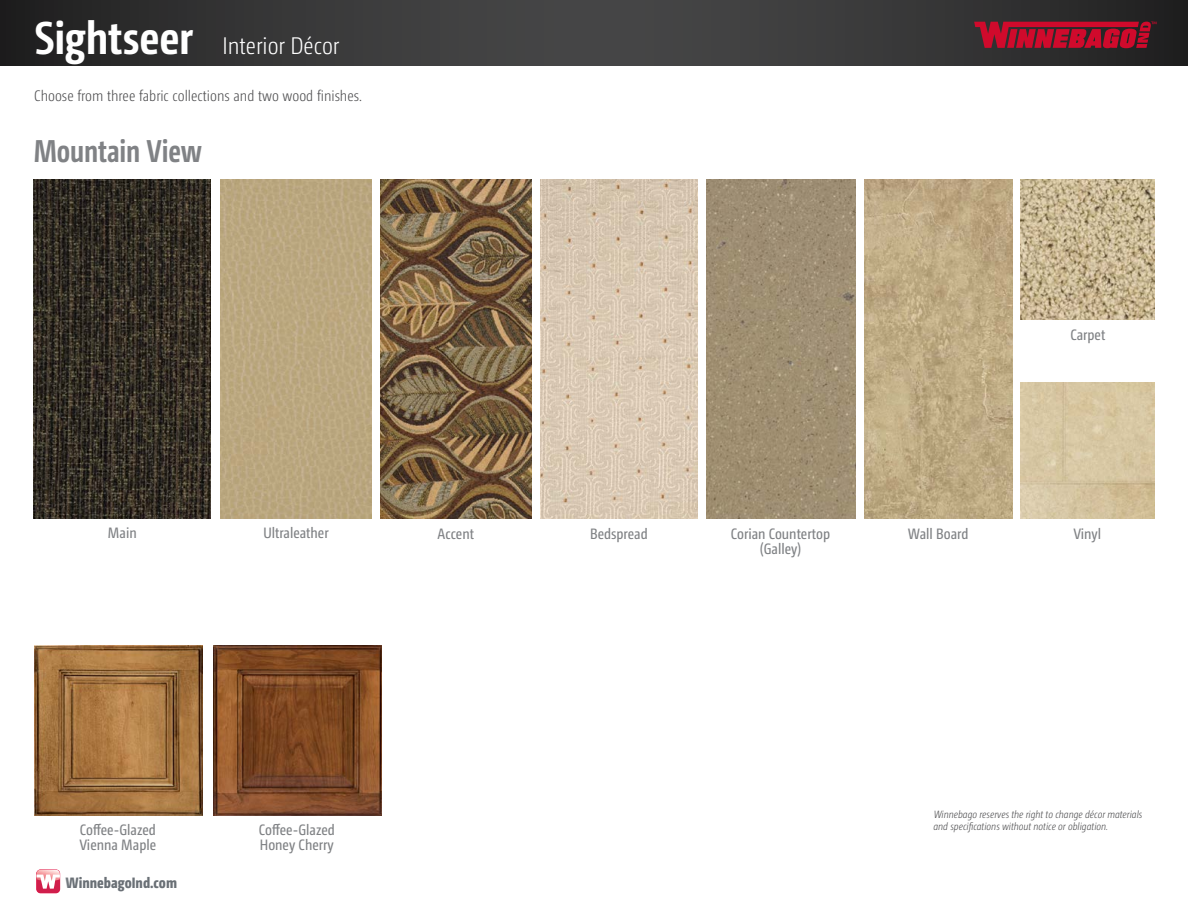
<style>
.page{position:relative;width:1188px;height:918px;background:#fff}
.page>*{position:absolute;margin:0;border:0;box-sizing:border-box;transform-origin:0 0}
.t1{font:700 45.9px "Camingo Dos Pro Cd";letter-spacing:-.005em;color:#fff}
.t2{font:700 31.5px "Camingo Dos Pro Cd";letter-spacing:-.005em;color:#808285;scale:.91 1}
.t3{font:300 24px "Camingo Dos Pro Cd";color:#fff}
.t4{font:300 15.15px "Camingo Dos Pro Cd";color:#4d4d4f}
.t5{font:15px/15px "Camingo Dos Pro Cd";color:#808285}
.t6{font:800 15px "Camingo Dos Pro Cd";color:#6a7076}
.t7{font:italic 300 10.5px/12.6px "Camingo Dos Pro Cd";color:#4d4d4f}
</style>
<div class="page">
<svg style="left:0;top:0;width:1188px;height:66px;background:#373637"></svg>
<svg style="left:974px;top:22px;width:183px;height:26px;background:#9d132b"></svg>
<svg style="left:36px;top:873px;width:25px;height:21px"></svg>
<div style="left:36px;top:869px;width:24px;height:24px;background:#df2a57;border-radius:4px"></div>
<div style="left:37px;top:870px;width:23px;height:23px;background:#d01e4b;border-radius:4px"></div>
<svg style="left:37px;top:870px;width:23px;height:19px"></svg>
<img style="left:1021px;top:382px;width:133px;height:137px">
<img style="left:1021px;top:180px;width:133px;height:139px">
<img style="left:864px;top:180px;width:148px;height:339px">
<img style="left:707px;top:179px;width:148px;height:340px">
<img style="left:540px;top:180px;width:158px;height:339px">
<img style="left:380px;top:180px;width:151px;height:339px">
<img style="left:34px;top:179px;width:177px;height:339px">
<img style="left:221px;top:179px;width:151px;height:339px">
<img style="left:34px;top:646px;width:168px;height:169px">
<img style="left:213px;top:646px;width:168px;height:169px">
<h1 class="t1" style="left:35px;top:10px;width:160px">Sightseer</h1>
<h3 class="t3" style="left:222px;top:32px;width:118px">Interior Décor</h3>
<p class="t4" style="left:34px;top:87px;width:329px">Choose from three fabric collections and two wood finishes.</p>
<h2 class="t2" style="left:34px;top:132px;width:187px">Mountain View</h2>
<p class="t5" style="left:108px;top:525px;width:30px">Main</p>
<p class="t5" style="left:263px;top:525px;width:67px">Ultraleather</p>
<p class="t5" style="left:1070px;top:327px;width:37px">Carpet</p>
<p class="t5" style="left:437px;top:526px;width:38px">Accent</p>
<p class="t5" style="left:590px;top:526px;width:59px">Bedspread</p>
<p class="t5" style="left:731px;top:526px;width:101px">Corian Countertop</p>
<p class="t5" style="left:908px;top:526px;width:62px">Wall Board</p>
<p class="t5" style="left:1074px;top:526px;width:29px">Vinyl</p>
<p class="t5" style="left:760px;top:541px;width:43px">(Galley)</p>
<p class="t5" style="left:80px;top:822px;width:78px">Coffee-Glazed<br>Vienna Maple</p>
<p class="t5" style="left:259px;top:822px;width:77px">Coffee-Glazed<br>Honey Cherry</p>
<p class="t6" style="left:66px;top:873px;width:113px">WinnebagoInd.com</p>
<p class="t7" style="left:933px;top:808px;width:210px">Winnebago reserves the right to change décor materials and specifications without notice or obligation.</p>
</div>
